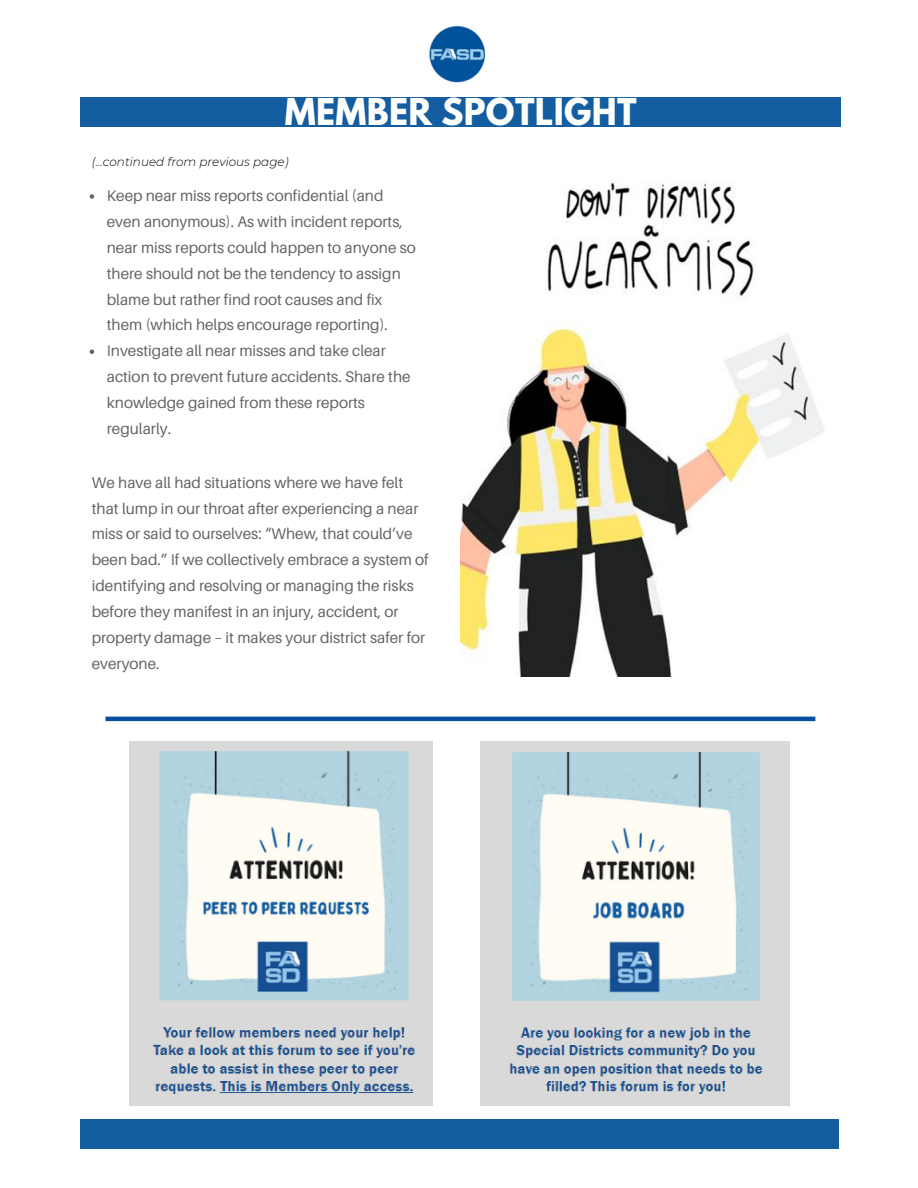
<style>
.page{position:relative;width:918px;height:1188px;background:#fff}
.page>*{position:absolute;margin:0;border:0;box-sizing:border-box;transform-origin:0 0}
.t1{font:700 32.85px "League Spartan";letter-spacing:.01em;color:#fff}
.t2{font:15.45px/25.8px "Aileron";color:#646567}
.t3{font:italic 300 12px "Montserrat";color:#000}
</style>
<div class="page">
<img style="left:429px;top:25px;width:57px;height:58px">
<div style="left:80px;top:97px;width:761px;height:30px;background:#145da0"></div>
<div style="left:81px;top:1119px;width:758px;height:29px;background:#145da0"></div>
<img style="left:130px;top:742px;width:302px;height:363px">
<img style="left:480px;top:742px;width:309px;height:363px">
<hr style="left:106px;top:717px;width:709px;height:4px;background:#02509f">
<svg style="left:90px;top:194px;width:4px;height:5px"></svg>
<svg style="left:90px;top:350px;width:4px;height:4px"></svg>
<img style="left:461px;top:183px;width:363px;height:494px">
<p class="t1" style="left:285px;top:96px;width:353px">MEMBER SPOTLIGHT</p>
<p class="t3" style="left:92px;top:154px;width:198px">(...continued from previous page)</p>
<p class="t2" style="left:107px;top:182px;width:311px">Keep near miss reports confidential (and even anonymous). As with incident reports, near miss reports could happen to anyone so there should not be the tendency to assign blame but rather find root causes and fix them (which helps encourage reporting).</p>
<p class="t2" style="left:107px;top:338px;width:305px">Investigate all near misses and take clear action to prevent future accidents. Share the knowledge gained from these reports regularly.</p>
<p class="t2" style="left:92px;top:469px;width:338px">We have all had situations where we have felt that lump in our throat after experiencing a near miss or said to ourselves: “Whew, that could’ve been bad.” If we collectively embrace a system of identifying and resolving or managing the risks before they manifest in an injury, accident, or property damage – it makes your district safer for everyone.</p>
</div>
